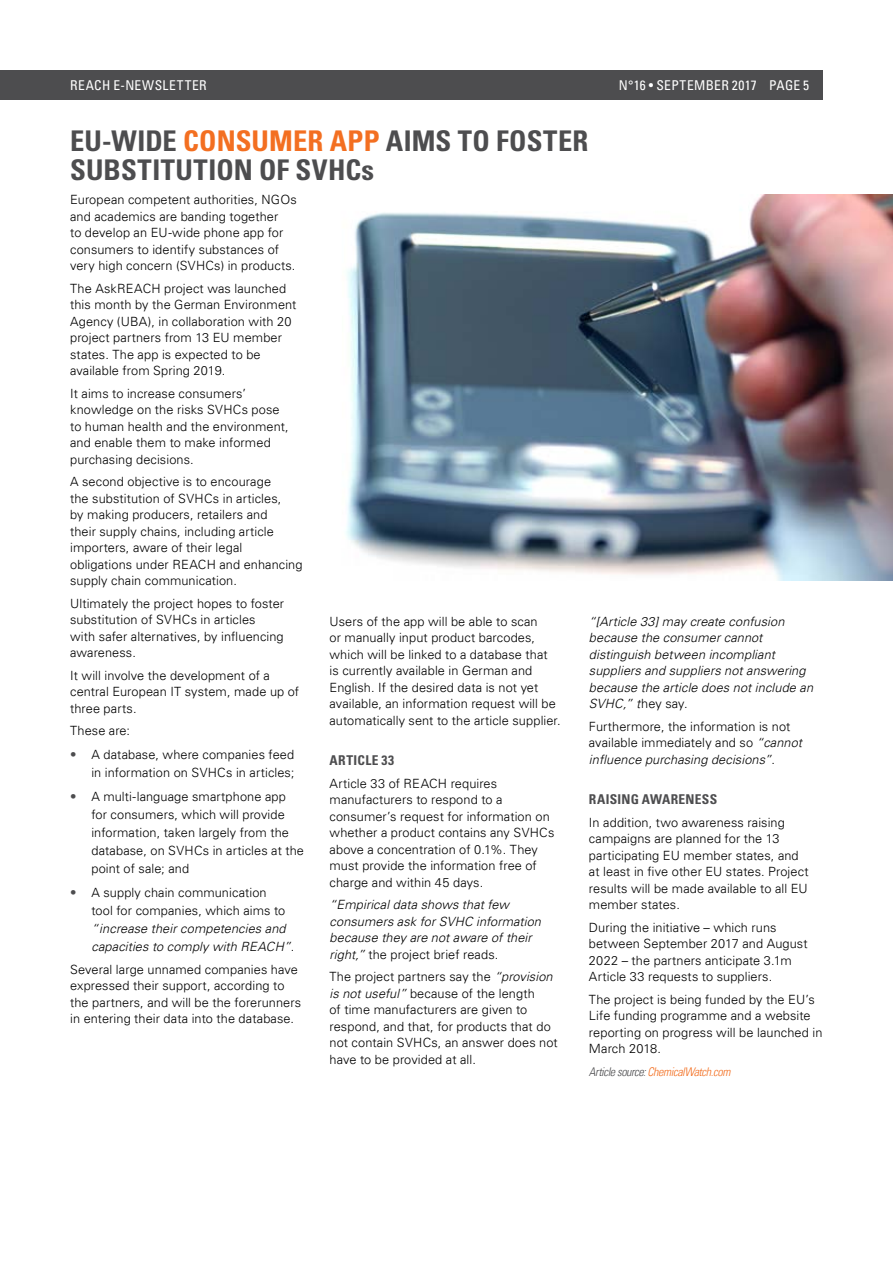
<style>
.page{position:relative;width:893px;height:1263px;background:#fff}
.page>*{position:absolute;margin:0;border:0;box-sizing:border-box;transform-origin:0 0}
.t1{font:700 condensed 28.5px/28.5px "Univers LT";letter-spacing:.005em;color:#4d4d4f}
.t2{font:condensed 13.5px "Univers LT";letter-spacing:.03em;color:#fff}
.t3{font:700 condensed 13.5px "Univers LT";letter-spacing:.02em;color:#4d4d4f}
.t4{font:300 12.75px/16.5px "Univers LT";letter-spacing:.005em;color:#000}
.t5{font:italic 300 12.75px/16.5px "Univers LT";letter-spacing:.01em;color:#000}
.t6{font:italic 300 condensed 12px "Univers LT";letter-spacing:-.03em;color:#f36f21}
.s1{color:#f36f21}
.s2{color:#4d4d4f}
.s3{font-style:normal}
.s4{font-style:italic}
</style>
<div class="page">
<div style="left:0;top:70px;width:823px;height:30px;background:#4d4d4f"></div>
<img style="left:346px;top:195px;width:547px;height:386px">
<p class="t2" style="left:70px;top:77px;width:138px">REACH E-NEWSLETTER</p>
<p class="t2" style="left:619px;top:77px;width:192px">N°16 • SEPTEMBER 2017 PAGE 5</p>
<h1 class="t1" style="left:70px;top:127px;width:520px">EU-WIDE <span class="s1">CONSUMER APP</span> AIMS TO FOSTER<br>SUBSTITUTION OF SVHCs</h1>
<p class="t4" style="left:70px;top:191px;width:228px">European competent authorities, NGOs and academics are banding together<br>to develop an EU-wide phone app for consumers to identify substances of very high concern (SVHCs) in products.</p>
<p class="t4" style="left:70px;top:280px;width:228px">The AskREACH project was launched this month by the German Environment Agency (UBA), in collaboration with 20 project partners from 13 EU member states. The app is expected to be available from Spring 2019.</p>
<p class="t4" style="left:70px;top:385px;width:220px">It aims to increase consumers’ knowledge on the risks SVHCs pose to human health and the environment, and enable them to make informed purchasing decisions.</p>
<p class="t4" style="left:70px;top:473px;width:234px">A second objective is to encourage<br>the substitution of SVHCs in articles,<br>by making producers, retailers and<br>their supply chains, including article importers, aware of their legal obligations under REACH and enhancing supply chain communication.</p>
<p class="t4" style="left:70px;top:595px;width:215px">Ultimately the project hopes to foster substitution of SVHCs in articles<br>with safer alternatives, by influencing awareness.</p>
<p class="t4" style="left:70px;top:667px;width:231px">It will involve the development of a central European IT system, made up of three parts.</p>
<p class="t4" style="left:70px;top:722px;width:61px">These are:</p>
<p class="t4" style="left:70px;top:746px;width:226px;line-height:18px;text-align:right"><span class="s2">•</span> A database, where companies feed in information on SVHCs in articles;</p>
<p class="t4" style="left:91px;top:788px;width:214px;line-height:18px;text-indent:-21px"><span class="s2">•</span> A multi-language smartphone app for consumers, which will provide information, taken largely from the database, on SVHCs in articles at the point of sale; and</p>
<p class="t4" style="left:91px;top:884px;width:195px;line-height:18px;text-indent:-21px"><span class="s2">•</span> A supply chain communication tool for companies, which aims to</p>
<p class="t5" style="left:91px;top:920px;width:205px;line-height:18px">“increase their competencies and capacities to comply with REACH”<span class="s3">.</span></p>
<p class="t4" style="left:70px;top:961px;width:233px">Several large unnamed companies have expressed their support, according to the partners, and will be the forerunners in entering their data into the database.</p>
<p class="t4" style="left:330px;top:613px;width:233px">Users of the app will be able to scan<br>or manually input product barcodes, which will be linked to a database that<br>is currently available in German and English. If the desired data is not yet available, an information request will be automatically sent to the article supplier.</p>
<p class="t3" style="left:330px;top:751px;width:66px">ARTICLE 33</p>
<p class="t4" style="left:330px;top:775px;width:226px">Article 33 of REACH requires manufacturers to respond to a consumer’s request for information on whether a product contains any SVHCs above a concentration of 0.1%. They must provide the information free of charge and within 45 days.</p>
<p class="t5" style="left:330px;top:896px;width:213px">“Empirical data shows that few consumers ask for SVHC information because they are not aware of their right,” <span class="s3">the project brief reads.</span></p>
<p class="t4" style="left:330px;top:968px;width:230px">The project partners say the <span class="s4">“provision is not useful”</span> because of the length<br>of time manufacturers are given to respond, and that, for products that do not contain SVHCs, an answer does not have to be provided at all.</p>
<p class="t5" style="left:589px;top:613px;width:226px">“[Article 33] may create confusion because the consumer cannot distinguish between incompliant suppliers and suppliers not answering because the article does not include an<br>SVHC,” t<span class="s3">hey say.</span></p>
<p class="t4" style="left:589px;top:718px;width:215px">Furthermore, the information is not available immediately and so <span class="s4">“cannot influence purchasing decisions”</span>.</p>
<p class="t3" style="left:589px;top:790px;width:130px">RAISING AWARENESS</p>
<p class="t4" style="left:589px;top:814px;width:221px">In addition, two awareness raising campaigns are planned for the 13 participating EU member states, and at least in five other EU states. Project results will be made available to all EU member states.</p>
<p class="t4" style="left:589px;top:919px;width:220px">During the initiative – which runs between September 2017 and August 2022 – the partners anticipate 3.1m Article 33 requests to suppliers.</p>
<p class="t4" style="left:589px;top:991px;width:235px">The project is being funded by the EU’s<br>Life funding programme and a website reporting on progress will be launched in<br>March 2018.</p>
<p class="t6" style="left:589px;top:1064px;width:143px"><span class="s2">Article source:</span> ChemicalWatch.com</p>
</div>
